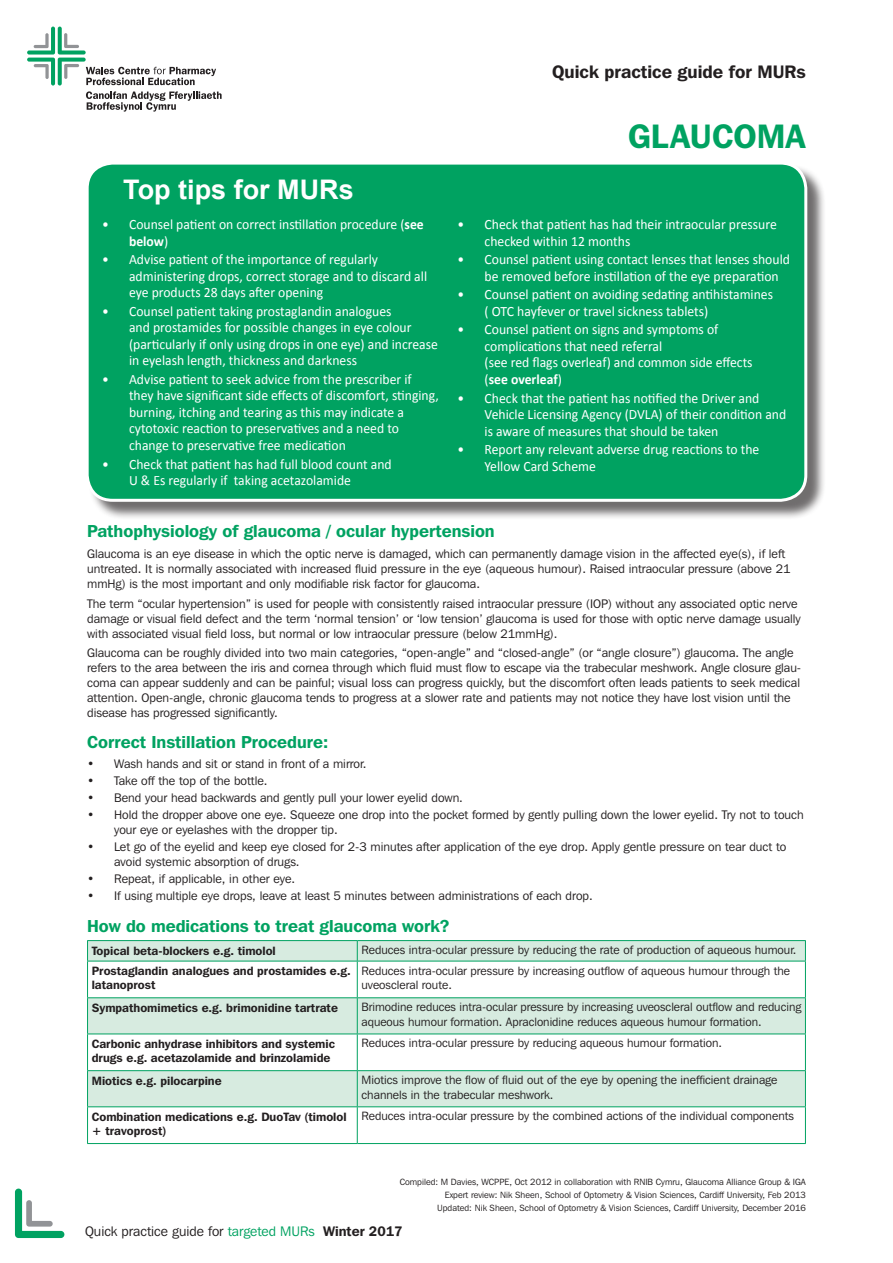
<style>
.page{position:relative;width:893px;height:1263px;background:#fff}
.page>*{position:absolute;margin:0;border:0;box-sizing:border-box;transform-origin:0 0}
.Green_Heading{font:600 33.75px "Franklin Gothic IT Cby BT";color:#00a261}
.Top_Tip_heading{font:700 27px "Arial";color:#fff}
.t1{font:600 18px "Franklin Gothic IT Cby BT";color:#231f20}
.Green_Sub_Heading{font:600 17.25px "Franklin Gothic IT Cby BT";color:#00a261}
.t2{font:14.25px/16.5px "Calibri";color:#fff;scale:.96 1}
.t3{font:13.8px "Franklin Gothic IT Cby BT";color:#231f20}
.black_body_text{font:12.3px/15px "Franklin Gothic IT Cby BT";color:#231f20}
.chart_text{font:12px/14.4px "Franklin Gothic IT Cby BT";color:#231f20}
.chart_text-2{font:600 12px/14.4px "Franklin Gothic IT Cby BT";color:#231f20}
.review_text{font:9px/12.9px "Franklin Gothic IT Cby BT";color:#231f20;text-align:right}
.s1{font-weight:700}
.s2{color:#00a261}
.s3{font-weight:600}
</style>
<div class="page">
<svg style="left:27px;top:27px;width:195px;height:85px"></svg>
<svg style="left:15px;top:1188px;width:49px;height:50px"></svg>
<svg style="left:88px;top:941px;width:717px;height:165px;fill:#d7ebe0"></svg>
<hr style="left:87px;top:940px;width:270px;height:1px;background:#00a261">
<svg style="left:87px;top:941px;width:1px;height:20px"></svg>
<hr style="left:357px;top:940px;width:449px;height:1px;background:#00a261">
<svg style="left:357px;top:941px;width:1px;height:20px"></svg>
<svg style="left:805px;top:941px;width:1px;height:20px"></svg>
<hr style="left:87px;top:961px;width:270px;height:1px;background:#00a261">
<hr style="left:87px;top:961px;width:1px;height:36px;background:#00a261">
<hr style="left:357px;top:961px;width:449px;height:1px;background:#00a261">
<hr style="left:357px;top:961px;width:1px;height:36px;background:#00a261">
<hr style="left:805px;top:961px;width:1px;height:36px;background:#00a261">
<hr style="left:87px;top:997px;width:270px;height:1px;background:#00a261">
<hr style="left:87px;top:998px;width:1px;height:35px;background:#00a261">
<hr style="left:357px;top:997px;width:449px;height:1px;background:#00a261">
<hr style="left:357px;top:998px;width:1px;height:35px;background:#00a261">
<hr style="left:805px;top:998px;width:1px;height:35px;background:#00a261">
<hr style="left:87px;top:1033px;width:270px;height:1px;background:#00a261">
<hr style="left:87px;top:1034px;width:1px;height:36px;background:#00a261">
<hr style="left:357px;top:1033px;width:449px;height:1px;background:#00a261">
<hr style="left:357px;top:1034px;width:1px;height:36px;background:#00a261">
<hr style="left:805px;top:1034px;width:1px;height:36px;background:#00a261">
<hr style="left:87px;top:1070px;width:270px;height:1px;background:#00a261">
<hr style="left:87px;top:1071px;width:1px;height:35px;background:#00a261">
<hr style="left:357px;top:1070px;width:449px;height:1px;background:#00a261">
<hr style="left:357px;top:1071px;width:1px;height:35px;background:#00a261">
<hr style="left:805px;top:1071px;width:1px;height:35px;background:#00a261">
<hr style="left:87px;top:1106px;width:270px;height:1px;background:#00a261">
<hr style="left:87px;top:1107px;width:1px;height:36px;background:#00a261">
<hr style="left:357px;top:1106px;width:449px;height:1px;background:#00a261">
<hr style="left:357px;top:1107px;width:1px;height:36px;background:#00a261">
<hr style="left:805px;top:1107px;width:1px;height:36px;background:#00a261">
<hr style="left:87px;top:1143px;width:270px;height:1px;background:#00a261">
<hr style="left:357px;top:1143px;width:449px;height:1px;background:#00a261">
<div style="left:88px;top:164px;width:738px;height:356px;background:#231f20;opacity:.65"></div>
<div style="left:87px;top:163px;width:719px;height:337px;background:#00a261;border-radius:26px"></div>
<div style="left:86px;top:162px;width:721px;height:340px;border:3px solid #fff;border-radius:26px"></div>
<h3 class="t1" style="left:552px;top:61px;width:255px">Quick practice guide for MURs</h3>
<p class="Top_Tip_heading" style="left:123px;top:174px;width:232px">Top tips for MURs</p>
<p class="t2" style="left:129px;top:215px;width:309px;text-indent:-27px">• Counsel patient on correct instillation procedure (<span class="s1">see below</span>)</p>
<p class="t2" style="left:129px;top:251px;width:312px;text-indent:-27px">• Advise patient of the importance of regularly administering drops, correct storage and to discard all eye products 28 days after opening</p>
<p class="t2" style="left:129px;top:302px;width:323px;text-indent:-27px">• Counsel patient taking prostaglandin analogues<br>and prostamides for possible changes in eye colour (particularly if only using drops in one eye) and increase in eyelash length, thickness and darkness</p>
<p class="t2" style="left:129px;top:370px;width:324px;text-indent:-27px">• Advise patient to seek advice from the prescriber if they have significant side effects of discomfort, stinging, burning, itching and tearing as this may indicate a cytotoxic reaction to preservatives and a need to change to preservative free medication</p>
<p class="t2" style="left:129px;top:455px;width:275px;text-indent:-27px">• Check that patient has had full blood count and<br>U &amp; Es regularly if taking acetazolamide</p>
<p class="Green_Heading" style="left:628px;top:114px;width:179px">GLAUCOMA</p>
<p class="t2" style="left:485px;top:215px;width:306px;text-indent:-27px">• Check that patient has had their intraocular pressure checked within 12 months</p>
<p class="t2" style="left:485px;top:251px;width:320px;text-indent:-27px">• Counsel patient using contact lenses that lenses should be removed before instillation of the eye preparation</p>
<p class="t2" style="left:485px;top:286px;width:302px;text-indent:-27px">• Counsel patient on avoiding sedating antihistamines ( OTC hayfever or travel sickness tablets)</p>
<p class="t2" style="left:485px;top:321px;width:281px;text-indent:-27px">• Counsel patient on signs and symptoms of complications that need referral<br>(see red flags overleaf) and common side effects (<span class="s1">see overleaf</span>)</p>
<p class="t2" style="left:485px;top:389px;width:316px;text-indent:-27px">• Check that the patient has notified the Driver and<br>Vehicle Licensing Agency (DVLA) of their condition and is aware of measures that should be taken</p>
<p class="t2" style="left:485px;top:441px;width:288px;text-indent:-27px">• Report any relevant adverse drug reactions to the<br>Yellow Card Scheme</p>
<p class="Green_Sub_Heading" style="left:87px;top:520px;width:409px">Pathophysiology of glaucoma / ocular hypertension</p>
<p class="black_body_text" style="left:87px;top:546px;width:705px">Glaucoma is an eye disease in which the optic nerve is damaged, which can permanently damage vision in the affected eye(s), if left untreated. It is normally associated with increased fluid pressure in the eye (aqueous humour). Raised intraocular pressure (above 21 mmHg) is the most important and only modifiable risk factor for glaucoma.</p>
<p class="black_body_text" style="left:87px;top:596px;width:715px">The term “ocular hypertension” is used for people with consistently raised intraocular pressure (IOP) without any associated optic nerve damage or visual field defect and the term ‘normal tension’ or ‘low tension’ glaucoma is used for those with optic nerve damage usually with associated visual field loss, but normal or low intraocular pressure (below 21mmHg).</p>
<p class="black_body_text" style="left:87px;top:645px;width:716px">Glaucoma can be roughly divided into two main categories, “open-angle” and “closed-angle” (or “angle closure”) glaucoma. The angle refers to the area between the iris and cornea through which fluid must flow to escape via the trabecular meshwork. Angle closure glau&shy;coma can appear suddenly and can be painful; visual loss can progress quickly, but the discomfort often leads patients to seek medical attention. Open-angle, chronic glaucoma tends to progress at a slower rate and patients may not notice they have lost vision until the disease has progressed significantly.</p>
<p class="Green_Sub_Heading" style="left:87px;top:731px;width:243px">Correct Instillation Procedure:</p>
<p class="black_body_text" style="left:87px;top:756px;width:281px">• Wash hands and sit or stand in front of a mirror.</p>
<p class="black_body_text" style="left:87px;top:773px;width:182px">• Take off the top of the bottle.</p>
<p class="black_body_text" style="left:87px;top:790px;width:377px">• Bend your head backwards and gently pull your lower eyelid down.</p>
<p class="black_body_text" style="left:114px;top:807px;width:691px;text-indent:-27px">• Hold the dropper above one eye. Squeeze one drop into the pocket formed by gently pulling down the lower eyelid. Try not to touch your eye or eyelashes with the dropper tip.</p>
<p class="black_body_text" style="left:114px;top:839px;width:674px;text-indent:-27px">• Let go of the eyelid and keep eye closed for 2-3 minutes after application of the eye drop. Apply gentle pressure on tear duct to avoid systemic absorption of drugs.</p>
<p class="black_body_text" style="left:87px;top:871px;width:210px">• Repeat, if applicable, in other eye.</p>
<p class="black_body_text" style="left:87px;top:888px;width:507px">• If using multiple eye drops, leave at least 5 minutes between administrations of each drop.</p>
<p class="Green_Sub_Heading" style="left:87px;top:915px;width:364px">How do medications to treat glaucoma work?</p>
<p class="chart_text-2" style="left:92px;top:943px;width:185px">Topical beta-blockers e.g. timolol</p>
<p class="chart_text" style="left:362px;top:942px;width:436px">Reduces intra-ocular pressure by reducing the rate of production of aqueous humour.</p>
<p class="chart_text-2" style="left:92px;top:963px;width:260px">Prostaglandin analogues and prostamides e.g. latanoprost</p>
<p class="chart_text" style="left:362px;top:963px;width:430px">Reduces intra-ocular pressure by increasing outflow of aqueous humour through the uveoscleral route.</p>
<p class="chart_text-2" style="left:92px;top:1000px;width:248px">Sympathomimetics e.g. brimonidine tartrate</p>
<p class="chart_text" style="left:362px;top:1000px;width:441px">Brimodine reduces intra-ocular pressure by increasing uveoscleral outflow and reducing aqueous humour formation. Apraclonidine reduces aqueous humour formation.</p>
<p class="chart_text-2" style="left:92px;top:1036px;width:245px">Carbonic anhydrase inhibitors and systemic drugs e.g. acetazolamide and brinzolamide</p>
<p class="chart_text" style="left:362px;top:1036px;width:362px">Reduces intra-ocular pressure by reducing aqueous humour formation.</p>
<p class="chart_text-2" style="left:92px;top:1073px;width:131px">Miotics e.g. pilocarpine</p>
<p class="chart_text" style="left:362px;top:1072px;width:417px">Miotics improve the flow of fluid out of the eye by opening the inefficient drainage channels in the trabecular meshwork.</p>
<p class="chart_text-2" style="left:92px;top:1109px;width:256px">Combination medications e.g. DuoTav (timolol + travoprost)</p>
<p class="chart_text" style="left:362px;top:1109px;width:434px">Reduces intra-ocular pressure by the combined actions of the individual components</p>
<p class="review_text" style="left:400px;top:1175px;width:408px">Compiled: M Davies, WCPPE, Oct 2012 in collaboration with RNIB Cymru, Glaucoma Alliance Group &amp; IGA<br>Expert review: Nik Sheen, School of Optometry &amp; Vision Sciences, Cardiff University, Feb 2013</p>
<p class="review_text" style="left:437px;top:1201px;width:370px">Updated: Nik Sheen, School of Optometry &amp; Vision Sciences, Cardiff University, December 2016</p>
<p class="t3" style="left:85px;top:1223px;width:319px">Quick practice guide for <span class="s2">targeted MURs</span> <span class="s3">Winter 2017</span></p>
</div>
